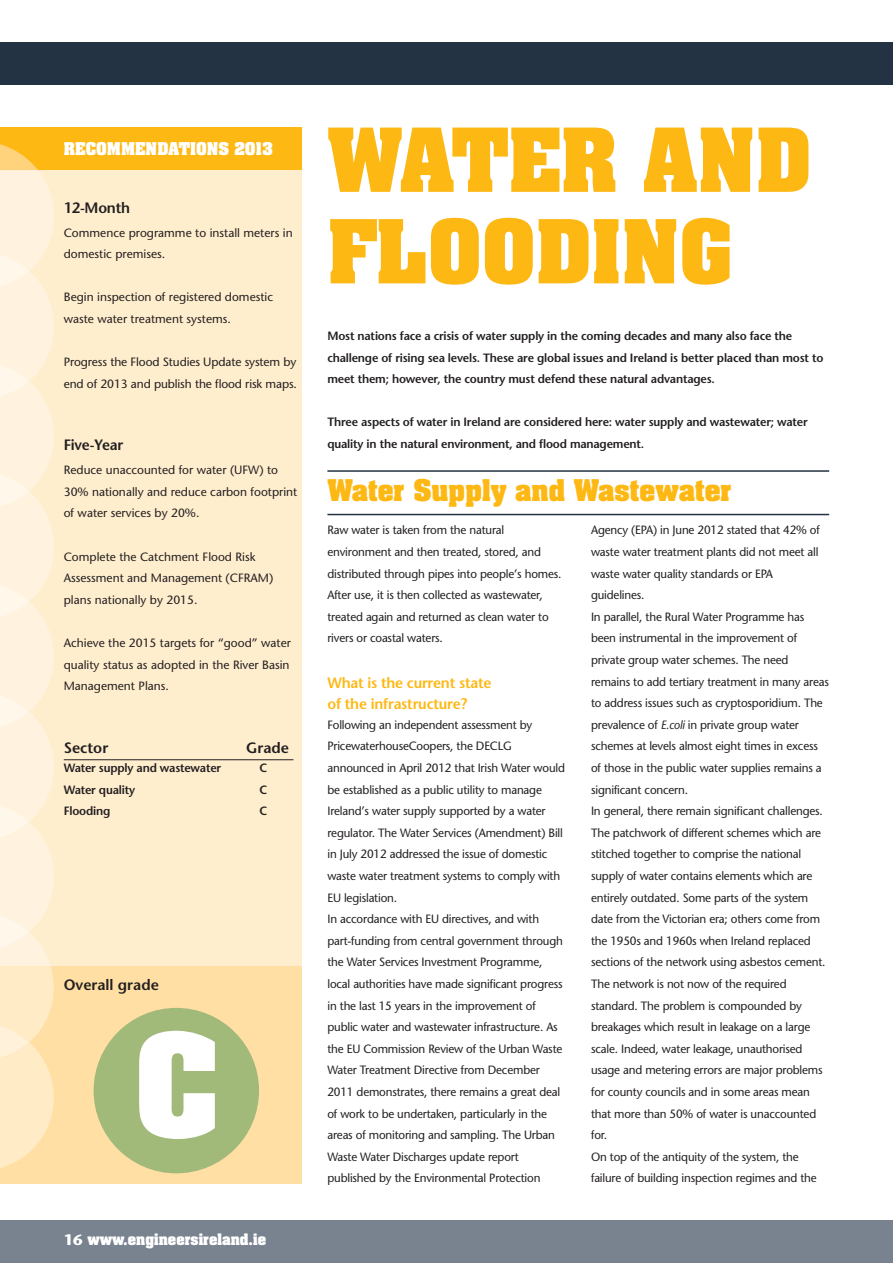
<style>
.page{position:relative;width:893px;height:1263px;background:#fff}
.page>*{position:absolute;margin:0;border:0;box-sizing:border-box;transform-origin:0 0}
.t1{font:700 121.5px "Aachen";color:#fff}
.t2{font:700 75px/91.5px "Aachen";color:#fdb813}
.t3{font:700 25.5px "Aachen";color:#fdb813}
.t4{font:600 15px/21.6px "Stone Sans";letter-spacing:-.015em;color:#fdb813}
.t5{font:600 15px "Stone Sans";color:#231f20}
.t6{font:700 15px "Aachen";color:#fff}
.t7{font:700 13.5px "Aachen";color:#fff}
.t8{font:12px/21.6px "Stone Sans";letter-spacing:-.015em;color:#231f20}
.t9{font:600 12px/21.6px "Stone Sans";letter-spacing:-.015em;color:#231f20}
.s1{font-family:"Stone Sans";font-size:15px}
.s2{font-style:italic}
</style>
<div class="page">
<div style="left:0;top:128px;width:302px;height:1055px;background:#ffeece"></div>
<div style="left:0;top:128px;width:302px;height:42px;background:#fdb813"></div>
<div style="left:0;top:966px;width:302px;height:217px;background:#ffdfa4"></div>
<div style="left:0;top:1220px;width:893px;height:43px;background:#79828f"></div>
<div style="left:0;top:43px;width:893px;height:42px;background:#233343"></div>
<div style="left:94px;top:1008px;width:165px;height:165px;background:#a1b979;border-radius:50%"></div>
<hr style="left:327px;top:514px;width:502px;height:1px;background:#233343">
<hr style="left:327px;top:470px;width:502px;height:2px;background:#233343">
<hr style="left:64px;top:759px;width:229px;height:1px;background:#231f20">
<svg style="left:0;top:144px;width:54px;height:1024px"></svg>
<p class="t6" style="left:64px;top:142px;width:210px">RECOMMENDATIONS 2013</p>
<p class="t5" style="left:64px;top:201px;width:68px">12-Month</p>
<p class="t8" style="left:64px;top:223px;width:230px">Commence programme to install meters in domestic premises.</p>
<p class="t8" style="left:64px;top:288px;width:211px">Begin inspection of registered domestic waste water treatment systems.</p>
<p class="t8" style="left:64px;top:352px;width:235px">Progress the Flood Studies Update system by end of 2013 and publish the flood risk maps.</p>
<p class="t5" style="left:64px;top:439px;width:61px">Five-Year</p>
<p class="t8" style="left:64px;top:460px;width:235px">Reduce unaccounted for water (UFW) to<br>30% nationally and reduce carbon footprint of water services by 20%.</p>
<p class="t8" style="left:64px;top:547px;width:211px">Complete the Catchment Flood Risk<br>Assessment and Management (CFRAM) plans nationally by 2015.</p>
<p class="t8" style="left:64px;top:633px;width:229px;text-align:justify">Achieve the 2015 targets for “good” water quality status as adopted in the River Basin Management Plans.</p>
<p class="t5" style="left:64px;top:741px;width:46px">Sector</p>
<p class="t5" style="left:246px;top:741px;width:45px">Grade</p>
<p class="t9" style="left:64px;top:758px;width:159px">Water supply and wastewater</p>
<p class="t9" style="left:259px;top:758px;width:9px">C</p>
<p class="t9" style="left:64px;top:780px;width:73px">Water quality</p>
<p class="t9" style="left:259px;top:780px;width:9px">C</p>
<p class="t9" style="left:64px;top:801px;width:48px">Flooding</p>
<p class="t9" style="left:259px;top:801px;width:9px">C</p>
<p class="t5" style="left:64px;top:979px;width:97px">Overall grade</p>
<h1 class="t1" style="left:135px;top:1033px;width:87px">C</h1>
<p class="t7" style="left:64px;top:1233px;width:204px"><span class="s1">16</span> www.engineersireland.ie</p>
<h2 class="t2" style="left:327px;top:122px;width:485px">WATER AND<br>FLOODING</h2>
<p class="t9" style="left:327px;top:326px;width:498px">Most nations face a crisis of water supply in the coming decades and many also face the challenge of rising sea levels. These are global issues and Ireland is better placed than most to meet them; however, the country must defend these natural advantages.</p>
<p class="t9" style="left:327px;top:413px;width:482px">Three aspects of water in Ireland are considered here: water supply and wastewater; water quality in the natural environment, and flood management.</p>
<h3 class="t3" style="left:327px;top:479px;width:406px">Water Supply and Wastewater</h3>
<p class="t8" style="left:327px;top:521px;width:236px">Raw water is taken from the natural environment and then treated, stored, and distributed through pipes into people’s homes.<br>After use, it is then collected as wastewater, treated again and returned as clean water to rivers or coastal waters.</p>
<p class="t4" style="left:327px;top:673px;width:166px">What is the current state of the infrastructure?</p>
<p class="t8" style="left:327px;top:715px;width:239px">Following an independent assessment by PricewaterhouseCoopers, the DECLG announced in April 2012 that Irish Water would be established as a public utility to manage Ireland’s water supply supported by a water regulator. The Water Services (Amendment) Bill in July 2012 addressed the issue of domestic waste water treatment systems to comply with EU legislation.<br>In accordance with EU directives, and with part-funding from central government through the Water Services Investment Programme, local authorities have made significant progress in the last 15 years in the improvement of public water and wastewater infrastructure. As the EU Commission Review of the Urban Waste Water Treatment Directive from December 2011 demonstrates, there remains a great deal of work to be undertaken, particularly in the areas of monitoring and sampling. The Urban Waste Water Discharges update report published by the Environmental Protection</p>
<p class="t8" style="left:591px;top:521px;width:239px">Agency (EPA) in June 2012 stated that 42% of waste water treatment plants did not meet all waste water quality standards or EPA guidelines.<br>In parallel, the Rural Water Programme has been instrumental in the improvement of private group water schemes. The need remains to add tertiary treatment in many areas to address issues such as cryptosporidium. The prevalence of <span class="s2">E.coli</span> in private group water schemes at levels almost eight times in excess of those in the public water supplies remains a significant concern.<br>In general, there remain significant challenges.<br>The patchwork of different schemes which are stitched together to comprise the national supply of water contains elements which are entirely outdated. Some parts of the system date from the Victorian era; others come from the 1950s and 1960s when Ireland replaced sections of the network using asbestos cement.<br>The network is not now of the required standard. The problem is compounded by breakages which result in leakage on a large scale. Indeed, water leakage, unauthorised usage and metering errors are major problems for county councils and in some areas mean that more than 50% of water is unaccounted for.<br>On top of the antiquity of the system, the failure of building inspection regimes and the</p>
</div>
